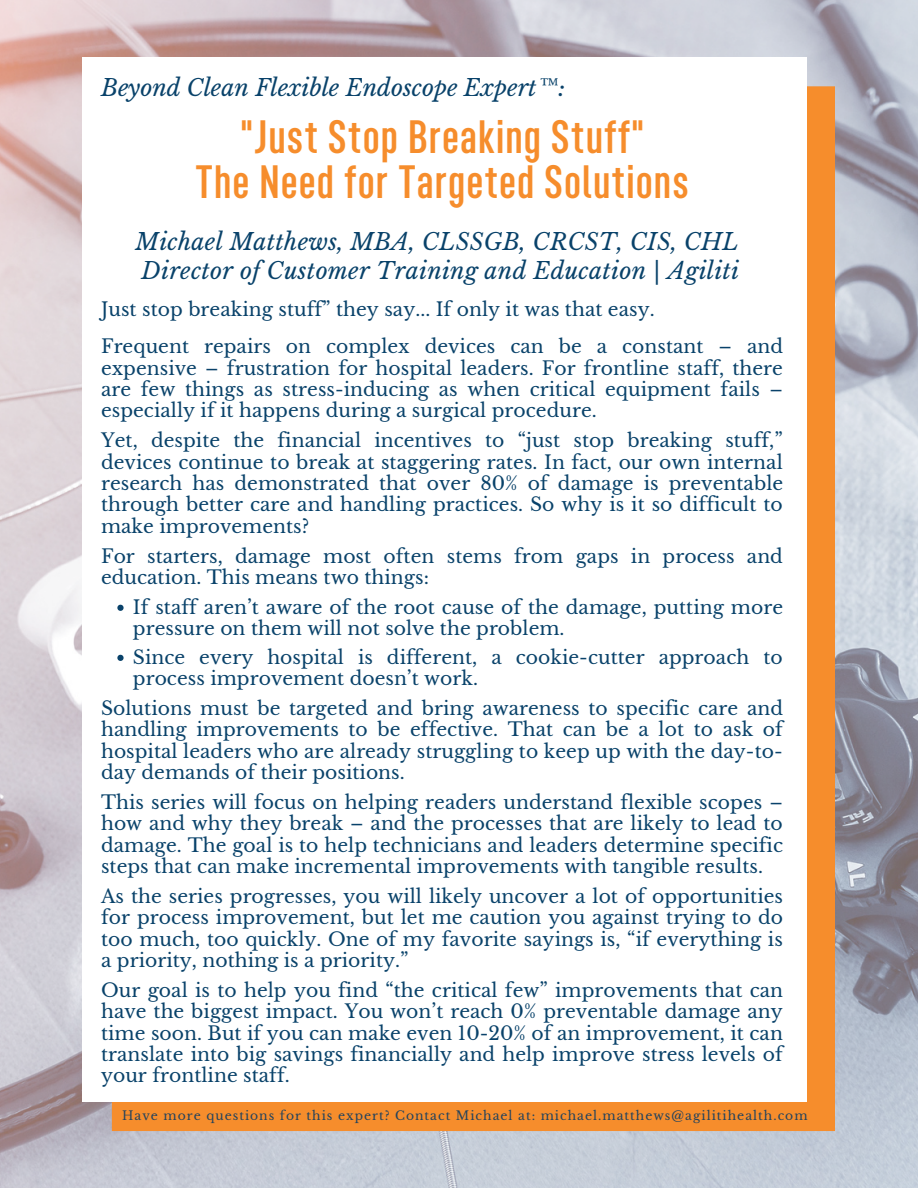
<style>
.page{position:relative;width:918px;height:1188px;background:#fff}
.page>*{position:absolute;margin:0;border:0;box-sizing:border-box;transform-origin:0 0}
.t1{font:600 extra-condensed 46.65px/45px "Opinion Pro";letter-spacing:.04em;color:#f68d2c;text-align:center}
.t2{font:italic 23.1px/29.2px "Libre Baskerville";letter-spacing:.01em;color:#09426a}
.t3{font:18.75px/21.5px "Libre Baskerville";color:#09426a;text-align:justify}
.t4{font:12.3px "Libre Baskerville";letter-spacing:.08em;color:#23435d}
</style>
<div class="page">
<img style="left:0;top:0;width:918px;height:1188px">
<div style="left:112px;top:86px;width:723px;height:1045px;background:#f68d2c"></div>
<div style="left:83px;top:57px;width:723px;height:1045px;background:#fff"></div>
<svg style="left:117px;top:605px;width:7px;height:6px"></svg>
<svg style="left:117px;top:655px;width:7px;height:6px"></svg>
<p class="t2" style="left:101px;top:74px;width:466px">Beyond Clean Flexible Endoscope Expert™:</p>
<h1 class="t1" style="left:196px;top:119px;width:494px">"Just Stop Breaking Stuff"<br>The Need for Targeted Solutions</h1>
<p class="t2" style="left:136px;top:227px;width:605px">Michael Matthews, MBA, CLSSGB, CRCST, CIS, CHL<br>Director of Customer Training and Education | Agiliti</p>
<p class="t3" style="left:101px;top:291px;width:684px;line-height:37.2px">Just stop breaking stuff” they say... If only it was that easy.<br>Frequent repairs on complex devices can be a constant – and</p>
<p class="t3" style="left:101px;top:357px;width:684px">expensive – frustration for hospital leaders. For frontline staff, there are few things as stress-inducing as when critical equipment fails – especially if it happens during a surgical procedure.</p>
<p class="t3" style="left:101px;top:430px;width:684px">Yet, despite the financial incentives to “just stop breaking stuff,” devices continue to break at staggering rates. In fact, our own internal research has demonstrated that over 80% of damage is preventable through better care and handling practices. So why is it so difficult to make improvements?</p>
<p class="t3" style="left:101px;top:545px;width:683px">For starters, damage most often stems from gaps in process and education. This means two things:</p>
<p class="t3" style="left:133px;top:596px;width:652px">If staff aren’t aware of the root cause of the damage, putting more pressure on them will not solve the problem.</p>
<p class="t3" style="left:133px;top:647px;width:651px">Since every hospital is different, a cookie-cutter approach to process improvement doesn’t work.</p>
<p class="t3" style="left:101px;top:698px;width:684px">Solutions must be targeted and bring awareness to specific care and handling improvements to be effective. That can be a lot to ask of hospital leaders who are already struggling to keep up with the day-to&shy;day demands of their positions.</p>
<p class="t3" style="left:101px;top:792px;width:684px">This series will focus on helping readers understand flexible scopes – how and why they break – and the processes that are likely to lead to damage. The goal is to help technicians and leaders determine specific steps that can make incremental improvements with tangible results.</p>
<p class="t3" style="left:101px;top:886px;width:684px">As the series progresses, you will likely uncover a lot of opportunities for process improvement, but let me caution you against trying to do too much, too quickly. One of my favorite sayings is, “if everything is a priority, nothing is a priority.”</p>
<p class="t3" style="left:101px;top:980px;width:684px">Our goal is to help you find “the critical few” improvements that can have the biggest impact. You won’t reach 0% preventable damage any time soon. But if you can make even 10-20% of an improvement, it can translate into big savings financially and help improve stress levels of your frontline staff.</p>
<p class="t4" style="left:122px;top:1108px;width:687px">Have more questions for this expert? Contact Michael at: michael.matthews@agilitihealth.com</p>
</div>
